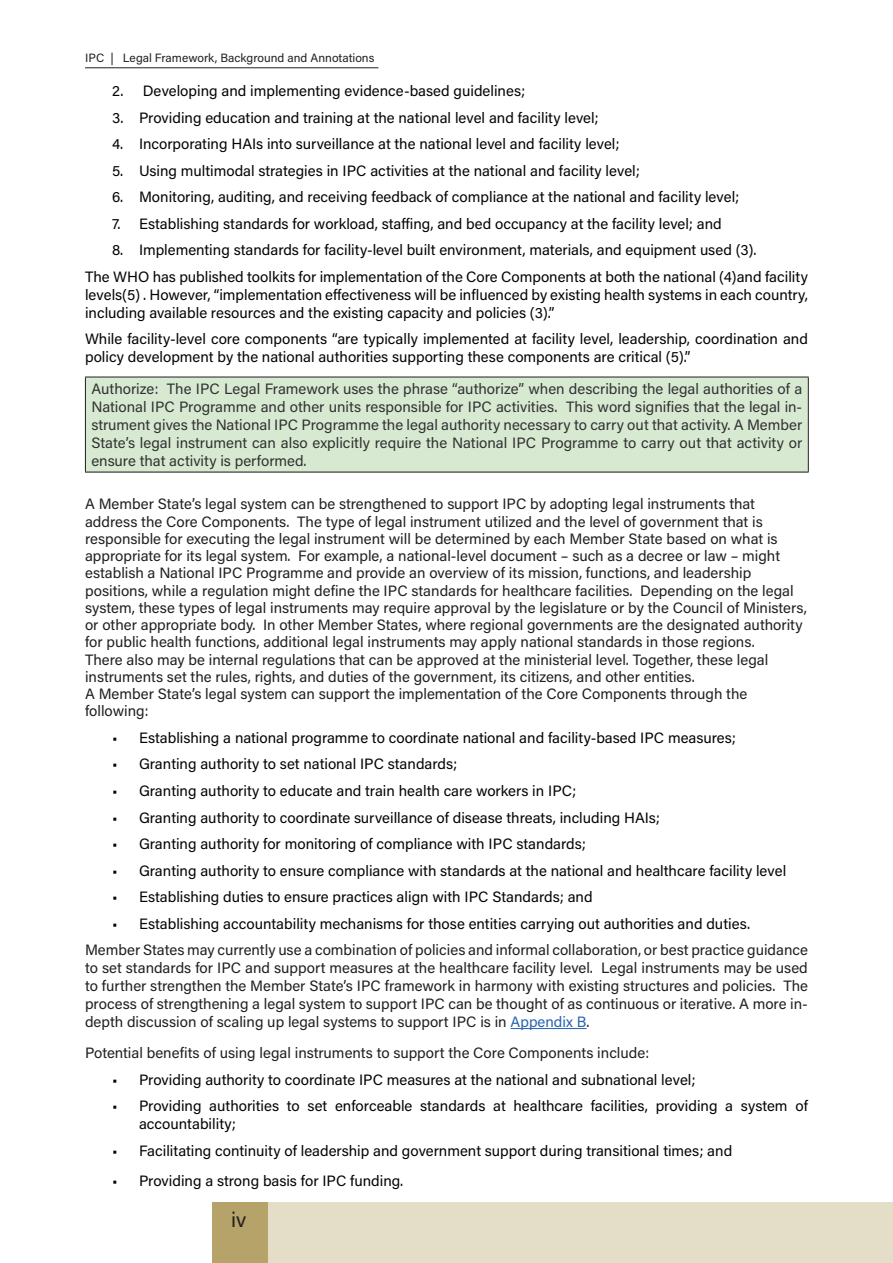
<style>
.page{position:relative;width:893px;height:1263px;background:#fff}
.page>*{position:absolute;margin:0;border:0;box-sizing:border-box;transform-origin:0 0}
.t1{font:21px "Acumin Pro";color:#231f20}
.t2{font:15px/18px "Acumin Pro";color:#040503}
.t3{font:15px/17.2px "Acumin Pro";color:#231f20}
.t4{font:15px/18px "Acumin Pro";color:#313232;text-align:justify}
.t5{font:12px "Acumin Pro";color:#231f20}
.s1{color:#2865b1}
</style>
<div class="page">
<div style="left:268px;top:1202px;width:625px;height:61px;background:#e4dec9"></div>
<div style="left:213px;top:1202px;width:55px;height:61px;background:#b6a369"></div>
<hr style="left:85px;top:67px;width:293px;height:1px;background:#231f20">
<hr style="left:511px;top:1028px;width:76px;height:1px;background:#2865b1">
<div style="left:85px;top:377px;width:723px;height:95px;background:#d8e9d2"></div>
<hr style="left:85px;top:377px;width:724px;height:1px;background:#231f20">
<hr style="left:85px;top:377px;width:1px;height:95px;background:#231f20">
<hr style="left:808px;top:377px;width:1px;height:95px;background:#231f20">
<hr style="left:85px;top:472px;width:724px;height:1px;background:#231f20">
<p class="t5" style="left:85px;top:49px;width:291px">IPC | Legal Framework, Background and Annotations</p>
<p class="t2" style="left:112px;top:81px;width:415px">2. Developing and implementing evidence-based guidelines;</p>
<p class="t2" style="left:112px;top:108px;width:488px">3. Providing education and training at the national level and facility level;</p>
<p class="t2" style="left:112px;top:134px;width:509px">4. Incorporating HAIs into surveillance at the national level and facility level;</p>
<p class="t2" style="left:112px;top:161px;width:529px">5. Using multimodal strategies in IPC activities at the national and facility level;</p>
<p class="t2" style="left:112px;top:187px;width:629px">6. Monitoring, auditing, and receiving feedback of compliance at the national and facility level;</p>
<p class="t2" style="left:112px;top:214px;width:611px">7. Establishing standards for workload, staffing, and bed occupancy at the facility level; and</p>
<p class="t2" style="left:85px;top:236px;width:724px;line-height:26.5px;text-indent:27px">8. Implementing standards for facility-level built environment, materials, and equipment used (3).<br>The WHO has published toolkits for implementation of the Core Components at both the national (4)and facility</p>
<p class="t2" style="left:85px;top:285px;width:724px">levels(5) . However, “implementation effectiveness will be influenced by existing health systems in each country, including available resources and the existing capacity and policies (3).”</p>
<p class="t2" style="left:85px;top:329px;width:724px">While facility-level core components “are typically implemented at facility level, leadership, coordination and policy development by the national authorities supporting these components are critical (5).”</p>
<p class="t4" style="left:91px;top:379px;width:712px">Authorize: The IPC Legal Framework uses the phrase “authorize” when describing the legal authorities of a National IPC Programme and other units responsible for IPC activities. This word signifies that the legal in&shy;strument gives the National IPC Programme the legal authority necessary to carry out that activity. A Member State’s legal instrument can also explicitly require the National IPC Programme to carry out that activity or ensure that activity is performed.</p>
<p class="t3" style="left:85px;top:495px;width:723px">A Member State’s legal system can be strengthened to support IPC by adopting legal instruments that address the Core Components. The type of legal instrument utilized and the level of government that is responsible for executing the legal instrument will be determined by each Member State based on what is appropriate for its legal system. For example, a national-level document – such as a decree or law – might establish a National IPC Programme and provide an overview of its mission, functions, and leadership positions, while a regulation might define the IPC standards for healthcare facilities. Depending on the legal system, these types of legal instruments may require approval by the legislature or by the Council of Ministers, or other appropriate body. In other Member States, where regional governments are the designated authority for public health functions, additional legal instruments may apply national standards in those regions.<br>There also may be internal regulations that can be approved at the ministerial level. Together, these legal instruments set the rules, rights, and duties of the government, its citizens, and other entities.<br>A Member State’s legal system can support the implementation of the Core Components through the following:</p>
<p class="t2" style="left:112px;top:728px;width:625px">• Establishing a national programme to coordinate national and facility-based IPC measures;</p>
<p class="t2" style="left:112px;top:755px;width:347px">• Granting authority to set national IPC standards;</p>
<p class="t2" style="left:112px;top:781px;width:466px">• Granting authority to educate and train health care workers in IPC;</p>
<p class="t2" style="left:112px;top:808px;width:549px">• Granting authority to coordinate surveillance of disease threats, including HAIs;</p>
<p class="t2" style="left:112px;top:834px;width:475px">• Granting authority for monitoring of compliance with IPC standards;</p>
<p class="t2" style="left:112px;top:861px;width:676px">• Granting authority to ensure compliance with standards at the national and healthcare facility level</p>
<p class="t2" style="left:112px;top:887px;width:482px">• Establishing duties to ensure practices align with IPC Standards; and</p>
<p class="t2" style="left:112px;top:914px;width:639px">• Establishing accountability mechanisms for those entities carrying out authorities and duties.</p>
<p class="t3" style="left:85px;top:940px;width:724px;line-height:18px;text-align:justify">Member States may currently use a combination of policies and informal collaboration, or best practice guidance to set standards for IPC and support measures at the healthcare facility level. Legal instruments may be used to further strengthen the Member State’s IPC framework in harmony with existing structures and policies. The process of strengthening a legal system to support IPC can be thought of as continuous or iterative. A more in&shy;depth discussion of scaling up legal systems to support IPC is in <span class="s1">Appendix B</span>.</p>
<p class="t3" style="left:85px;top:1043px;width:566px">Potential benefits of using legal instruments to support the Core Components include:</p>
<p class="t2" style="left:112px;top:1070px;width:585px">• Providing authority to coordinate IPC measures at the national and subnational level;</p>
<p class="t2" style="left:139px;top:1096px;width:670px;text-indent:-27px">• Providing authorities to set enforceable standards at healthcare facilities, providing a system of accountability;</p>
<p class="t2" style="left:112px;top:1141px;width:622px">• Facilitating continuity of leadership and government support during transitional times; and</p>
<p class="t2" style="left:112px;top:1171px;width:293px">• Providing a strong basis for IPC funding.</p>
<h1 class="t1" style="left:231px;top:1205px;width:17px">iv</h1>
</div>
